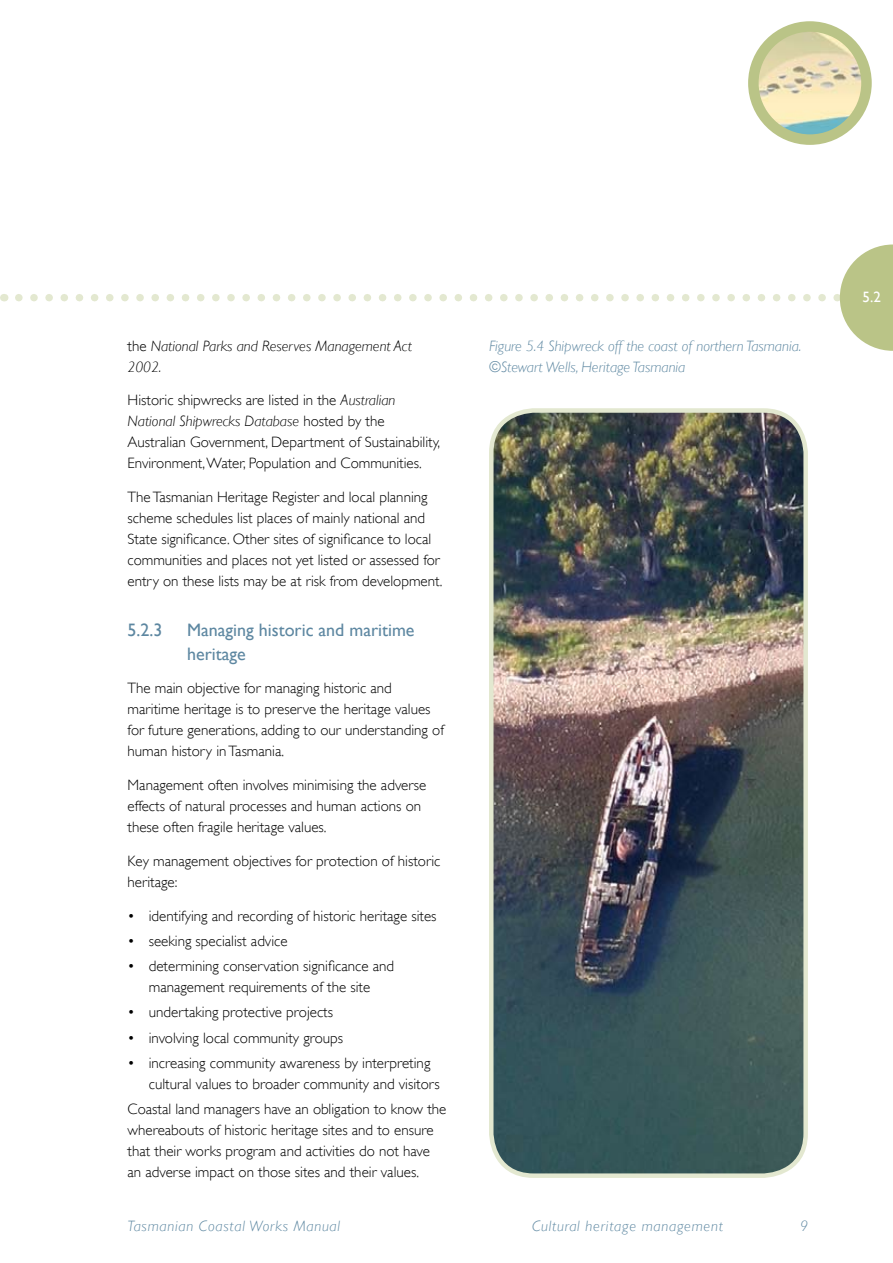
<style>
.page{position:relative;width:893px;height:1263px;background:#fff}
.page>*{position:absolute;margin:0;border:0;box-sizing:border-box;transform-origin:0 0}
.Sub_sub_head{font:18px/24px "Gill Sans";color:#5d87a1}
.Body_text{font:300 15px/21px "Gill Sans";color:#000}
.Indents{font:300 15px/21px "Gill Sans";color:#000;text-align:center}
.Captions{font:italic 300 15px/21px "Gill Sans";color:#5d87a1}
.Captions-2{font:italic 300 15px "Gill Sans";letter-spacing:.05em;color:#5d87a1}
.Body_text-2{font:italic 300 15px/21px "Gill Sans";color:#000}
.Sub_sub_head-2{font:15px "Gill Sans";color:#fff}
.s1{font-style:normal}
.s2{font-style:italic}
</style>
<div class="page">
<svg style="left:19px;top:244px;width:874px;height:107px"></svg>
<img style="left:492px;top:413px;width:313px;height:762px">
<div style="left:489px;top:408px;width:319px;height:770px;border:4px solid #e3e8d0;border-radius:43px"></div>
<img style="left:753px;top:27px;width:113px;height:113px;border-radius:57px">
<div style="left:748px;top:21px;width:124px;height:124px;border:10px solid #bac487;border-radius:50%"></div>
<p class="Body_text-2" style="left:128px;top:335px;width:286px"><span class="s1">the</span> National Parks and Reserves Management Act<br>2002.</p>
<p class="Body_text" style="left:128px;top:390px;width:314px">Historic shipwrecks are listed in the <span class="s2">Australian National Shipwrecks Database</span> hosted by the Australian Government, Department of Sustainability, Environment, Water, Population and Communities.</p>
<p class="Body_text" style="left:128px;top:487px;width:316px">The Tasmanian Heritage Register and local planning scheme schedules list places of mainly national and State significance. Other sites of significance to local communities and places not yet listed or assessed for entry on these lists may be at risk from development.</p>
<p class="Sub_sub_head" style="left:128px;top:617px;width:36px">5.2.3</p>
<p class="Sub_sub_head" style="left:187px;top:617px;width:229px">Managing historic and maritime heritage</p>
<p class="Body_text" style="left:128px;top:678px;width:318px">The main objective for managing historic and maritime heritage is to preserve the heritage values for future generations, adding to our understanding of human history in Tasmania.</p>
<p class="Body_text" style="left:128px;top:775px;width:300px">Management often involves minimising the adverse effects of natural processes and human actions on these often fragile heritage values.</p>
<p class="Body_text" style="left:128px;top:850px;width:314px">Key management objectives for protection of historic heritage:</p>
<p class="Indents" style="left:128px;top:905px;width:310px">• identifying and recording of historic heritage sites</p>
<p class="Indents" style="left:128px;top:930px;width:162px">• seeking specialist advice</p>
<p class="Indents" style="left:128px;top:956px;width:268px">• determining conservation significance and management requirements of the site</p>
<p class="Indents" style="left:128px;top:1002px;width:207px">• undertaking protective projects</p>
<p class="Indents" style="left:128px;top:1027px;width:217px">• involving local community groups</p>
<p class="Indents" style="left:149px;top:1052px;width:292px;text-align:left;text-indent:-21px">• increasing community awareness by interpreting cultural values to broader community and visitors</p>
<p class="Body_text" style="left:128px;top:1099px;width:320px">Coastal land managers have an obligation to know the whereabouts of historic heritage sites and to ensure that their works program and activities do not have an adverse impact on those sites and their values.</p>
<p class="Captions-2" style="left:128px;top:1217px;width:214px">Tasmanian Coastal Works Manual</p>
<p class="Captions-2" style="left:532px;top:1217px;width:192px">Cultural heritage management</p>
<p class="Captions" style="left:800px;top:1215px;width:9px">9</p>
<p class="Captions" style="left:489px;top:335px;width:314px">Figure 5.4 Shipwreck off the coast of northern Tasmania. ©Stewart Wells, Heritage Tasmania</p>
<p class="Sub_sub_head-2" style="left:863px;top:288px;width:20px">5.2</p>
</div>
